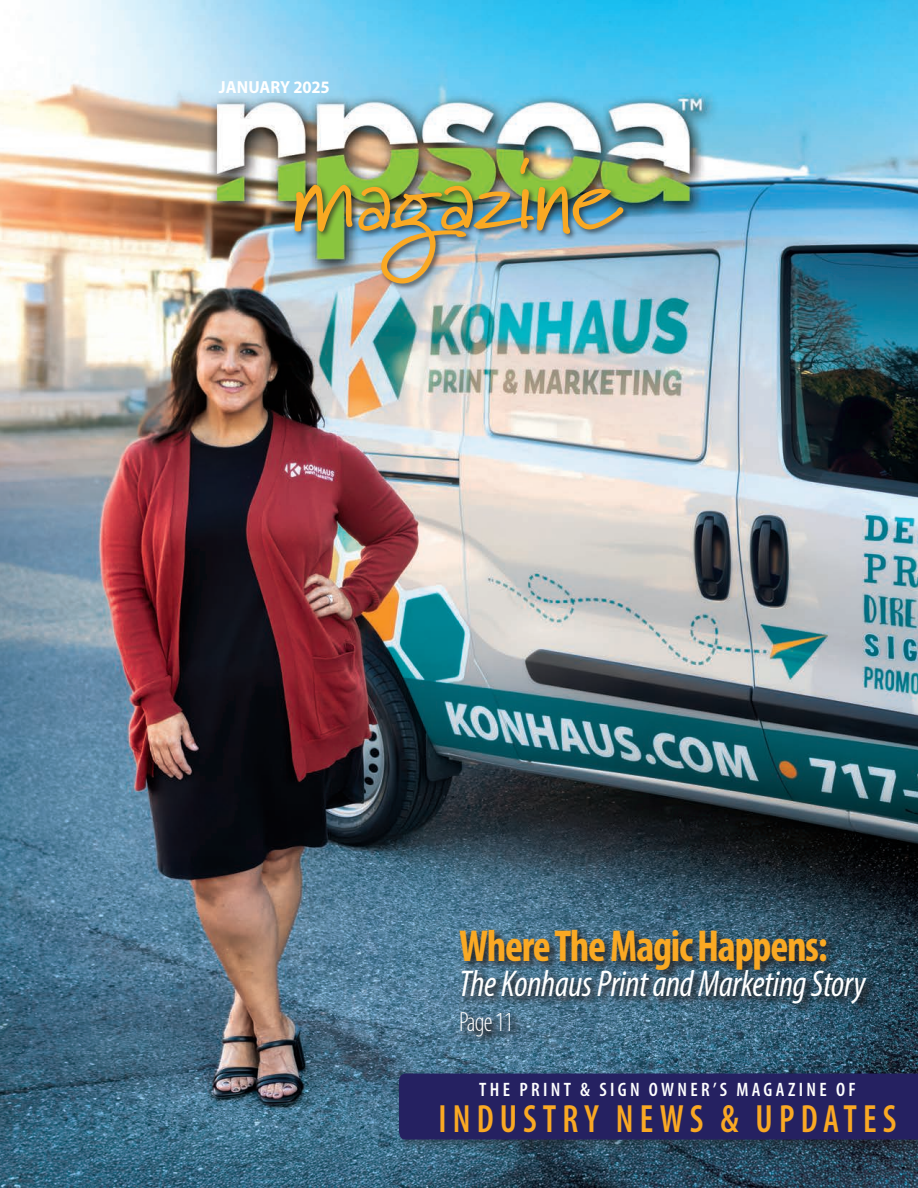
<style>
.page{position:relative;width:918px;height:1188px;background:#fff}
.page>*{position:absolute;margin:0;border:0;box-sizing:border-box;transform-origin:0 0}
.t1{font:700 condensed 45px "Myriad Pro";letter-spacing:-.03em;color:#faa923;scale:.95 1}
.t2{font:600 condensed 39.6px "Myriad Pro";letter-spacing:.17em;color:#faa923;scale:.91 1}
.t3{font:italic condensed 37.5px "Myriad Pro";letter-spacing:-.005em;color:#fff;scale:.95 1}
.t4{font:300 condensed 27.9px "Myriad Pro";letter-spacing:-.03em;color:#fff;scale:.95 1}
.t5{font:600 condensed 19.5px "Myriad Pro";letter-spacing:.17em;color:#fff}
.t6{font:700 17.55px "Myriad Pro";letter-spacing:-.01em;color:#fff;scale:.95 1}
</style>
<div class="page">
<img style="left:0;top:0;width:918px;height:1188px">
<div style="left:534px;top:184px;width:97px;height:57px;background:#231f20;opacity:.7"></div>
<div style="left:439px;top:156px;width:102px;height:81px;background:#231f20;opacity:.7"></div>
<div style="left:292px;top:183px;width:182px;height:108px;background:#231f20;opacity:.7"></div>
<img style="left:295px;top:158px;width:328px;height:126px">
<div style="left:396px;top:1070px;width:522px;height:83px;background:#231f20;opacity:.4"></div>
<div style="left:399px;top:1074px;width:519px;height:66px;background:#252161"></div>
<div style="left:457px;top:927px;width:420px;height:121px;background:#231f20;opacity:.85"></div>
<p class="t6" style="left:219px;top:75px;width:119px">JANUARY 2025</p>
<p class="t1" style="left:459px;top:918px;width:390px">Where The Magic Happens:</p>
<p class="t3" style="left:459px;top:961px;width:430px">The Konhaus Print and Marketing Story</p>
<p class="t4" style="left:459px;top:1005px;width:59px">Page 11</p>
<p class="t5" style="left:479px;top:1078px;width:378px">THE PRINT &amp; SIGN OWNER’S MAGAZINE OF</p>
<p class="t2" style="left:439px;top:1094px;width:505px">INDUSTRY NEWS &amp; UPDATES</p>
</div>
